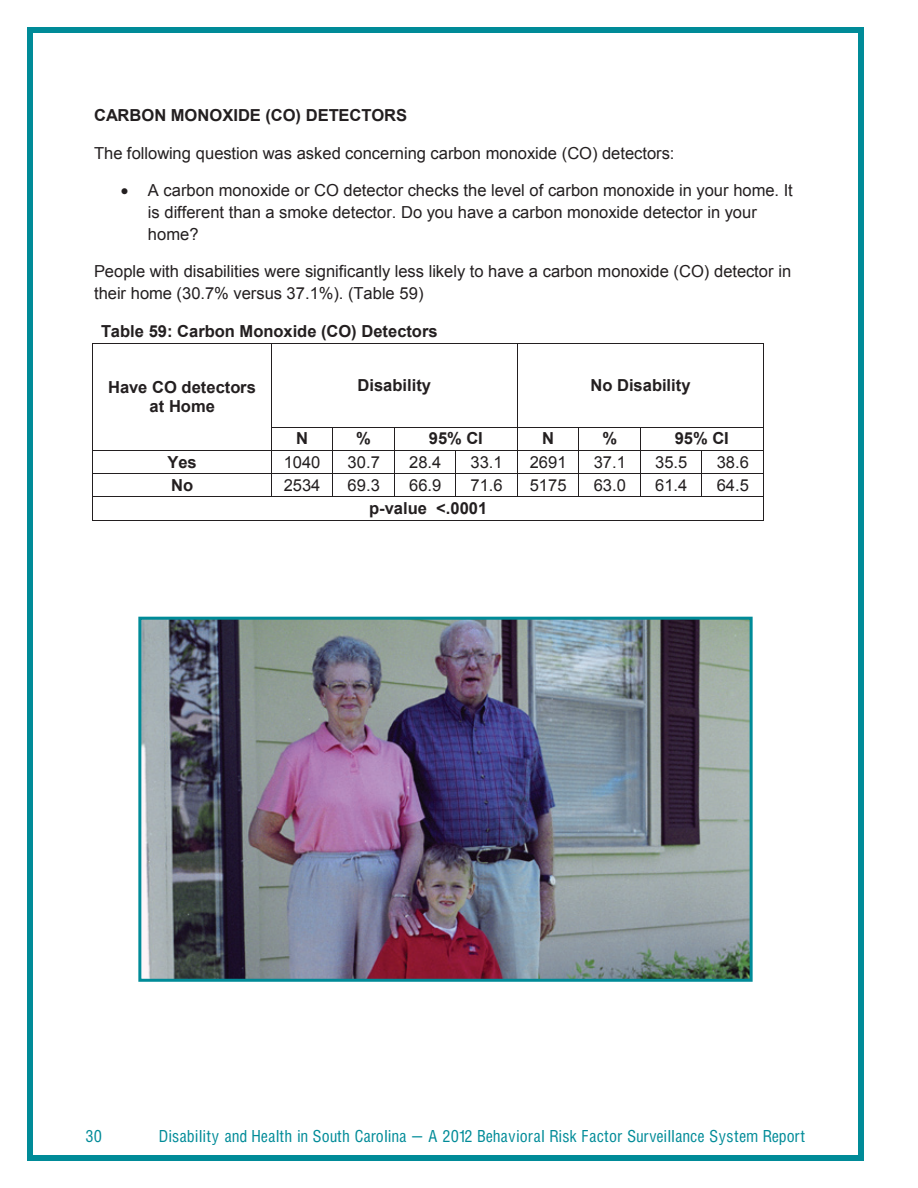
<style>
.page{position:relative;width:918px;height:1188px;background:#fff}
.page>*{position:absolute;margin:0;border:0;box-sizing:border-box;transform-origin:0 0}
.t1{font:16.5px/21.9px "Arial";color:#231f20}
.t2{font:700 16.5px/18.9px "Arial";color:#231f20;text-align:center}
.t3{font:15px "Hallmarke Cond";letter-spacing:.01em;color:#008b98}
</style>
<div class="page">
<div style="left:27px;top:27px;width:837px;height:1134px;border:6px solid #008b98"></div>
<img style="left:142px;top:621px;width:607px;height:357px">
<div style="left:138px;top:617px;width:615px;height:365px;border:3px solid #008b98"></div>
<hr style="left:94px;top:343px;width:177px;height:1px;background:#231f20">
<hr style="left:272px;top:343px;width:184px;height:1px;background:#231f20">
<hr style="left:457px;top:343px;width:60px;height:1px;background:#231f20">
<hr style="left:518px;top:343px;width:61px;height:1px;background:#231f20">
<hr style="left:580px;top:343px;width:60px;height:1px;background:#231f20">
<hr style="left:641px;top:343px;width:61px;height:1px;background:#231f20">
<hr style="left:703px;top:343px;width:60px;height:1px;background:#231f20">
<hr style="left:93px;top:343px;width:1px;height:84px;background:#231f20">
<hr style="left:271px;top:343px;width:1px;height:84px;background:#231f20">
<hr style="left:517px;top:343px;width:1px;height:84px;background:#231f20">
<hr style="left:763px;top:343px;width:1px;height:84px;background:#231f20">
<hr style="left:272px;top:427px;width:61px;height:1px;background:#231f20">
<hr style="left:333px;top:427px;width:61px;height:1px;background:#231f20">
<hr style="left:395px;top:427px;width:122px;height:1px;background:#231f20">
<hr style="left:518px;top:427px;width:61px;height:1px;background:#231f20">
<hr style="left:579px;top:427px;width:61px;height:1px;background:#231f20">
<hr style="left:641px;top:427px;width:122px;height:1px;background:#231f20">
<hr style="left:93px;top:450px;width:178px;height:1px;background:#231f20">
<hr style="left:272px;top:450px;width:61px;height:1px;background:#231f20">
<hr style="left:333px;top:450px;width:61px;height:1px;background:#231f20">
<hr style="left:395px;top:450px;width:60px;height:1px;background:#231f20">
<hr style="left:456px;top:450px;width:61px;height:1px;background:#231f20">
<hr style="left:518px;top:450px;width:61px;height:1px;background:#231f20">
<hr style="left:579px;top:450px;width:61px;height:1px;background:#231f20">
<hr style="left:641px;top:450px;width:61px;height:1px;background:#231f20">
<hr style="left:702px;top:450px;width:61px;height:1px;background:#231f20">
<hr style="left:93px;top:473px;width:178px;height:1px;background:#231f20">
<hr style="left:272px;top:473px;width:61px;height:1px;background:#231f20">
<hr style="left:333px;top:473px;width:61px;height:1px;background:#231f20">
<hr style="left:395px;top:473px;width:60px;height:1px;background:#231f20">
<hr style="left:456px;top:473px;width:61px;height:1px;background:#231f20">
<hr style="left:518px;top:473px;width:61px;height:1px;background:#231f20">
<hr style="left:579px;top:473px;width:61px;height:1px;background:#231f20">
<hr style="left:641px;top:473px;width:61px;height:1px;background:#231f20">
<hr style="left:702px;top:473px;width:61px;height:1px;background:#231f20">
<hr style="left:93px;top:496px;width:178px;height:1px;background:#231f20">
<svg style="left:271px;top:427px;width:1px;height:70px"></svg>
<hr style="left:272px;top:496px;width:61px;height:1px;background:#231f20">
<hr style="left:333px;top:496px;width:61px;height:1px;background:#231f20">
<svg style="left:394px;top:427px;width:1px;height:70px"></svg>
<hr style="left:395px;top:496px;width:60px;height:1px;background:#231f20">
<svg style="left:455px;top:450px;width:1px;height:47px"></svg>
<hr style="left:456px;top:496px;width:61px;height:1px;background:#231f20">
<svg style="left:517px;top:427px;width:1px;height:70px"></svg>
<hr style="left:518px;top:496px;width:61px;height:1px;background:#231f20">
<hr style="left:579px;top:496px;width:61px;height:1px;background:#231f20">
<svg style="left:640px;top:427px;width:1px;height:70px"></svg>
<hr style="left:641px;top:496px;width:61px;height:1px;background:#231f20">
<hr style="left:702px;top:496px;width:61px;height:1px;background:#231f20">
<hr style="left:93px;top:520px;width:670px;height:1px;background:#231f20">
<svg style="left:763px;top:427px;width:1px;height:94px"></svg>
<p class="t2" style="left:94px;top:107px;width:315px">CARBON MONOXIDE (CO) DETECTORS</p>
<p class="t1" style="left:94px;top:142px;width:582px">The following question was asked concerning carbon monoxide (CO) detectors:</p>
<p class="t1" style="left:148px;top:180px;width:646px;text-indent:-27px">• A carbon monoxide or CO detector checks the level of carbon monoxide in your home. It is different than a smoke detector. Do you have a carbon monoxide detector in your home?</p>
<p class="t1" style="left:94px;top:260px;width:699px">People with disabilities were significantly less likely to have a carbon monoxide (CO) detector in their home (30.7% versus 37.1%). (Table 59)</p>
<p class="t2" style="left:101px;top:322px;width:338px">Table 59: Carbon Monoxide (CO) Detectors</p>
<p class="t2" style="left:108px;top:378px;width:149px">Have CO detectors at Home</p>
<p class="t2" style="left:358px;top:376px;width:75px">Disability</p>
<p class="t2" style="left:590px;top:376px;width:102px">No Disability</p>
<p class="t2" style="left:296px;top:430px;width:13px">N</p>
<p class="t2" style="left:356px;top:430px;width:16px">%</p>
<p class="t2" style="left:429px;top:430px;width:56px">95% CI</p>
<p class="t2" style="left:542px;top:430px;width:13px">N</p>
<p class="t2" style="left:602px;top:430px;width:16px">%</p>
<p class="t2" style="left:675px;top:430px;width:56px">95% CI</p>
<p class="t2" style="left:167px;top:453px;width:31px">Yes</p>
<p class="t1" style="left:284px;top:451px;width:38px">1040</p>
<p class="t1" style="left:348px;top:451px;width:34px">30.7</p>
<p class="t1" style="left:409px;top:451px;width:34px">28.4</p>
<p class="t1" style="left:471px;top:451px;width:34px">33.1</p>
<p class="t1" style="left:530px;top:451px;width:38px">2691</p>
<p class="t1" style="left:594px;top:451px;width:34px">37.1</p>
<p class="t1" style="left:655px;top:451px;width:34px">35.5</p>
<p class="t1" style="left:717px;top:451px;width:34px">38.6</p>
<p class="t2" style="left:171px;top:476px;width:23px">No</p>
<p class="t1" style="left:284px;top:474px;width:38px">2534</p>
<p class="t1" style="left:348px;top:474px;width:34px">69.3</p>
<p class="t1" style="left:409px;top:474px;width:34px">66.9</p>
<p class="t1" style="left:471px;top:474px;width:34px">71.6</p>
<p class="t1" style="left:530px;top:474px;width:38px">5175</p>
<p class="t1" style="left:594px;top:474px;width:34px">63.0</p>
<p class="t1" style="left:655px;top:474px;width:34px">61.4</p>
<p class="t1" style="left:717px;top:474px;width:34px">64.5</p>
<p class="t2" style="left:369px;top:499px;width:120px">p-value &lt;.0001</p>
<p class="t3" style="left:86px;top:1126px;width:18px">30</p>
<p class="t3" style="left:159px;top:1126px;width:648px">Disability and Health in South Carolina — A 2012 Behavioral Risk Factor Surveillance System Report</p>
</div>
